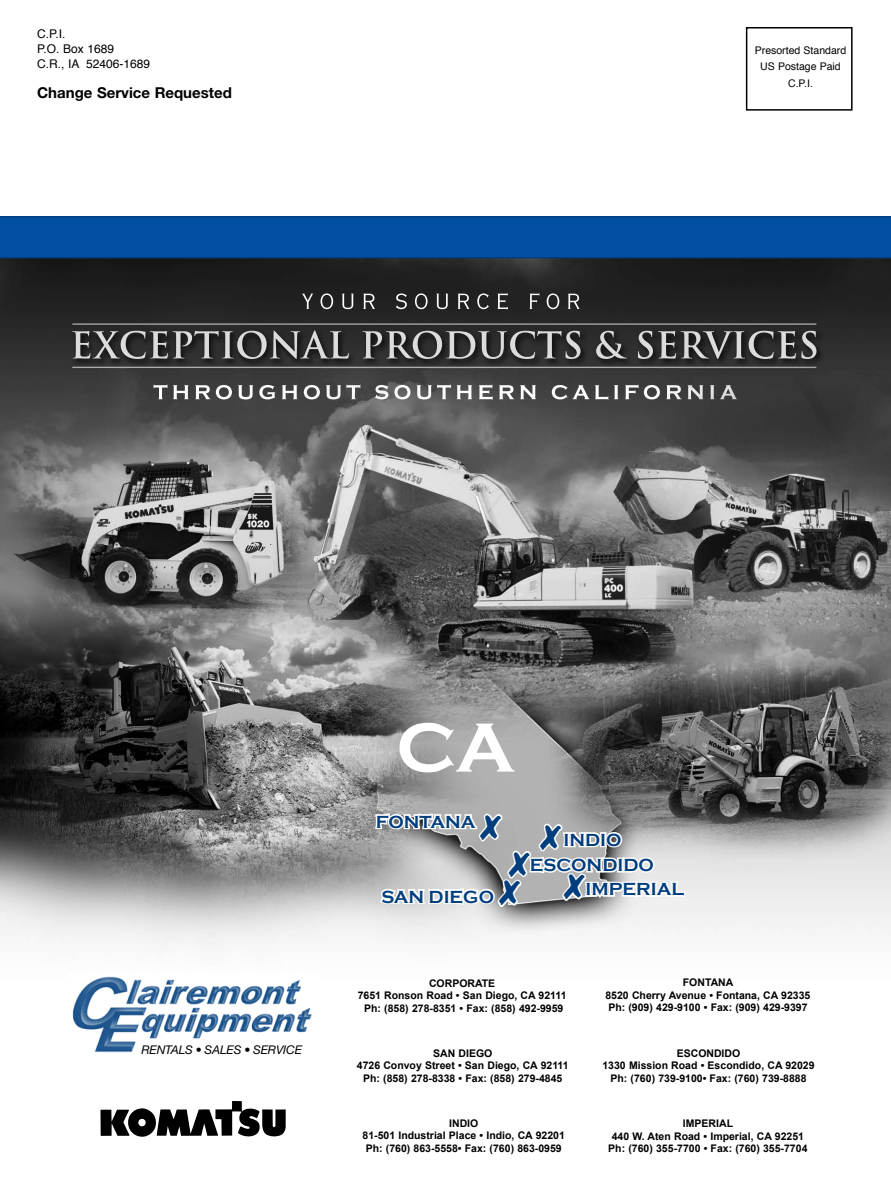
<style>
.page{position:relative;width:891px;height:1188px;background:#fff}
.page>*{position:absolute;margin:0;border:0;box-sizing:border-box;transform-origin:0 0}
.t1{font:33px/37px "Monotype Sorts";color:#003e7e}
.t2{font:700 18px "Copperplate Gothic";color:#003e7e}
.t3{font:700 15px "Helvetica Neue";color:#000}
.t4{font:12px/15px "Helvetica";color:#000}
.t5{font:italic 12px "Helvetica Neue";letter-spacing:-.015em;color:#000}
.t6{font:700 10.5px/12.6px "Arial";color:#000;text-align:center}
.t7{font:10.5px/16.5px "Helvetica";color:#000;text-align:center}
</style>
<div class="page">
<img style="left:0;top:258px;width:891px;height:686px">
<img style="left:321px;top:293px;width:259px;height:17px">
<img style="left:154px;top:385px;width:506px;height:15px">
<img style="left:270px;top:330px;width:547px;height:29px">
<img style="left:399px;top:723px;width:116px;height:49px">
<div style="left:746px;top:27px;width:107px;height:84px;border:2px solid #000"></div>
<svg style="left:100px;top:1101px;width:186px;height:36px"></svg>
<img style="left:72px;top:976px;width:240px;height:77px">
<svg style="left:373px;top:799px;width:315px;height:111px"></svg>
<svg style="left:0;top:216px;width:891px;height:42px;background:#004da0"></svg>
<p class="t4" style="left:37px;top:26px;width:115px">C.P.I.<br>P.O. Box 1689<br>C.R., IA 52406-1689</p>
<h3 class="t3" style="left:37px;top:83px;width:196px">Change Service Requested</h3>
<p class="t7" style="left:755px;top:41px;width:93px">Presorted Standard<br>US Postage Paid<br>C.P.I.</p>
<p class="t5" style="left:142px;top:1042px;width:162px">RENTALS • SALES • SERVICE</p>
<h1 class="t1" style="left:508px;top:809px;width:32px;text-indent:-29px">8<br>8</h1>
<h1 class="t1" style="left:498px;top:875px;width:32px">8</h1>
<h2 class="t2" style="left:376px;top:812px;width:101px">FONTANA</h2>
<h1 class="t1" style="left:563px;top:813px;width:32px;line-height:49.5px;text-indent:-24px">8<br>8</h1>
<h2 class="t2" style="left:564px;top:830px;width:59px">INDIO</h2>
<h2 class="t2" style="left:586px;top:879px;width:100px">IMPERIAL</h2>
<h2 class="t2" style="left:530px;top:855px;width:125px">ESCONDIDO</h2>
<h2 class="t2" style="left:381px;top:887px;width:114px">SAN DIEGO</h2>
<p class="t6" style="left:605px;top:976px;width:207px">FONTANA<br>8520 Cherry Avenue • Fontana, CA 92335<br>Ph: (909) 429-9100 • Fax: (909) 429-9397</p>
<p class="t6" style="left:358px;top:977px;width:210px">CORPORATE<br>7651 Ronson Road • San Diego, CA 92111<br>Ph: (858) 278-8351 • Fax: (858) 492-9959</p>
<p class="t6" style="left:357px;top:1047px;width:213px">SAN DIEGO<br>4726 Convoy Street • San Diego, CA 92111<br>Ph: (858) 278-8338 • Fax: (858) 279-4845</p>
<p class="t6" style="left:602px;top:1047px;width:214px">ESCONDIDO<br>1330 Mission Road • Escondido, CA 92029<br>Ph: (760) 739-9100• Fax: (760) 739-8888</p>
<p class="t6" style="left:363px;top:1117px;width:204px">INDIO<br>81-501 Industrial Place • Indio, CA 92201<br>Ph: (760) 863-5558• Fax: (760) 863-0959</p>
<p class="t6" style="left:608px;top:1117px;width:201px">IMPERIAL<br>440 W. Aten Road • Imperial, CA 92251<br>Ph: (760) 355-7700 • Fax: (760) 355-7704</p>
</div>
